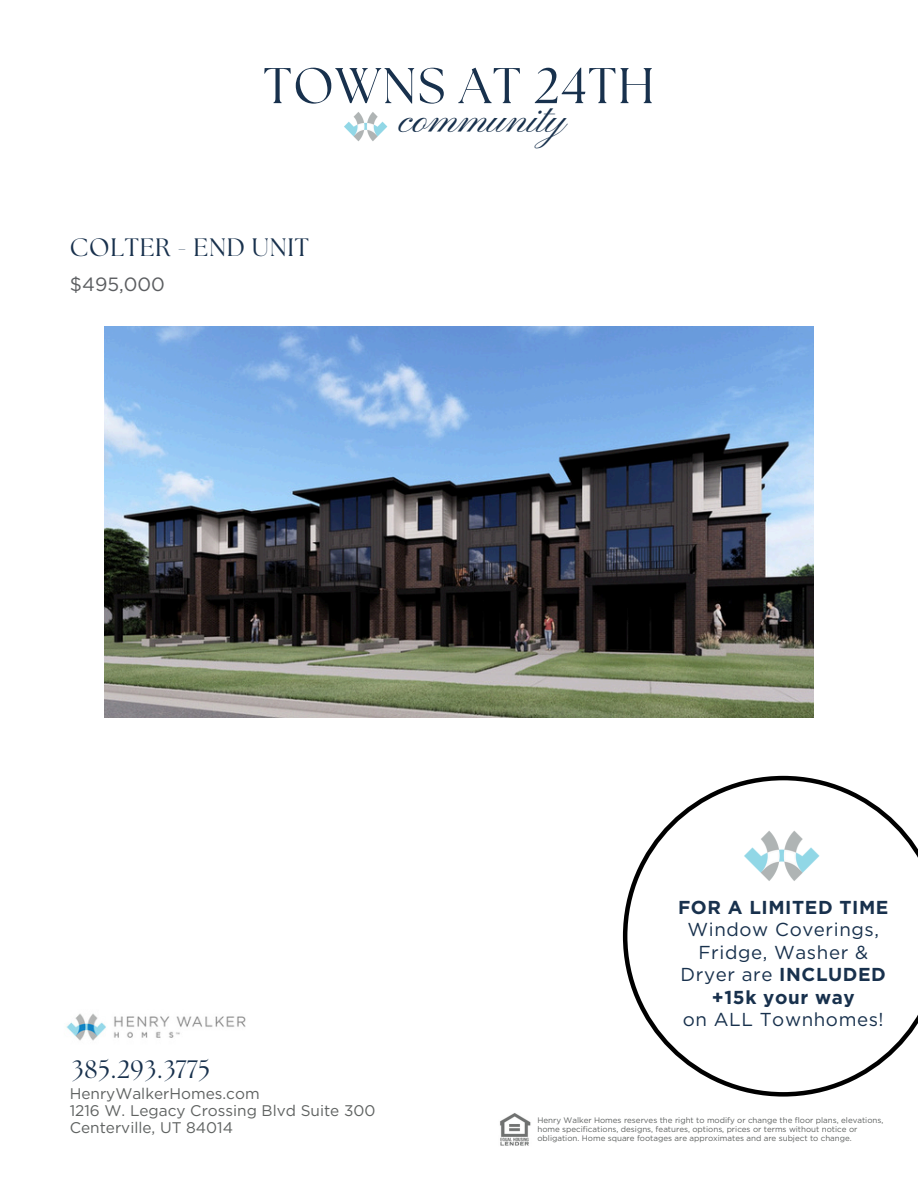
<style>
.page{position:relative;width:918px;height:1188px;background:#fff}
.page>*{position:absolute;margin:0;border:0;box-sizing:border-box;transform-origin:0 0}
.t1{font:50.1px "The Seasons";letter-spacing:.03em;color:#18314d}
.t2{font:42.6px "Pinyon Script";color:#18314d}
.t3{font:25.2px "The Seasons";letter-spacing:.03em;color:#18314d}
.t4{font:19.2px "Gotham";color:#5b5d60}
.t5{font:18.75px/22.5px "Gotham";letter-spacing:.03em;color:#18314d;text-align:center}
.t6{font:15.45px/16.8px "Gotham";color:#5f6261}
.t7{font:7.95px/9px "Gotham";color:#5f6261}
.s1{font-weight:700}
</style>
<div class="page">
<img style="left:66px;top:1013px;width:180px;height:28px">
<img style="left:500px;top:1113px;width:31px;height:33px">
<img style="left:104px;top:326px;width:710px;height:392px">
<img style="left:344px;top:112px;width:44px;height:29px">
<svg style="left:623px;top:776px;width:295px;height:320px"></svg>
<p class="t1" style="left:264px;top:63px;width:392px">TOWNS AT 24TH</p>
<h2 class="t2" style="left:401px;top:95px;width:168px">community</h2>
<h2 class="t3" style="left:70px;top:236px;width:241px">COLTER - END UNIT</h2>
<h3 class="t4" style="left:70px;top:272px;width:97px">$495,000</h3>
<h1 class="t3" style="left:72px;top:1058px;width:140px">385.293.3775</h1>
<h4 class="t6" style="left:70px;top:1085px;width:307px">HenryWalkerHomes.com<br>1216 W. Legacy Crossing Blvd Suite 300<br>Centerville, UT 84014</h4>
<h5 class="t5" style="left:678px;top:896px;width:212px"><span class="s1">FOR A LIMITED TIME<br></span>Window Coverings,<br>Fridge, Washer &amp;<br>Dryer are <span class="s1">INCLUDED +15k your way<br></span>on ALL Townhomes!</h5>
<p class="t7" style="left:537px;top:1116px;width:348px">Henry Walker Homes reserves the right to modify or change the floor plans, elevations, home specifications, designs, features, options, prices or terms without notice or obligation. Home square footages are approximates and are subject to change.</p>
</div>
